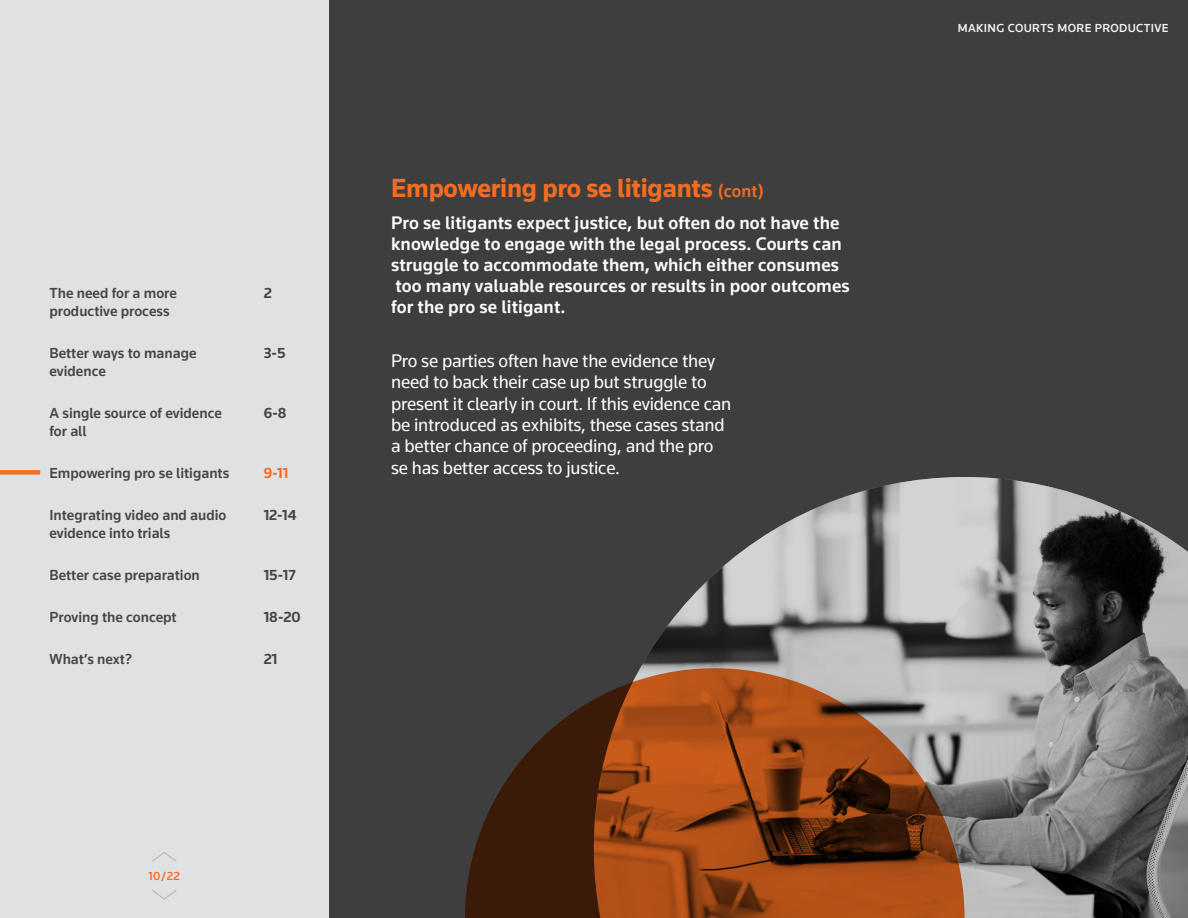
<style>
.page{position:relative;width:1188px;height:918px;background:#fff}
.page>*{position:absolute;margin:0;border:0;box-sizing:border-box;transform-origin:0 0}
.headline-orange{font:700 27px "Knowledge 2017";letter-spacing:-.01em;color:#f36e21}
.body-1{font:18.75px/21.3px "Knowledge 2017";letter-spacing:-.01em;color:#fff}
.intro-paragraph{font:500 18.75px/21px "Knowledge 2017";letter-spacing:.005em;color:#fff}
.guide{font:500 15px/18px "Knowledge 2017";color:#454647}
.guide-2{font:700 15px "Knowledge 2017";color:#454647}
.guide-3{font:700 15px "Knowledge 2017";color:#f36e21}
.t1{font:500 12px "Knowledge 2017";letter-spacing:.03em;color:#efeff0}
.t2{font:500 12px "Knowledge 2017";color:#f36e21}
.s1{font-weight:500;font-size:18px}
</style>
<div class="page">
<div style="left:328px;top:0;width:860px;height:918px;background:#3e3e3f"></div>
<div style="left:0;top:0;width:328px;height:918px;background:#e0e1e3"></div>
<div style="left:0;top:470px;width:40px;height:5px;background:#f36e21"></div>
<img style="left:640px;top:477px;width:548px;height:441px">
<svg style="left:465px;top:668px;width:500px;height:250px;background:#7f4626"></svg>
<svg style="left:152px;top:890px;width:25px;height:10px"></svg>
<svg style="left:152px;top:852px;width:25px;height:10px"></svg>
<p class="guide" style="left:50px;top:284px;width:129px">The need for a more productive process</p>
<p class="guide" style="left:50px;top:344px;width:149px">Better ways to manage evidence</p>
<p class="guide" style="left:50px;top:404px;width:174px">A single source of evidence for all</p>
<p class="guide" style="left:50px;top:464px;width:181px">Empowering pro se litigants</p>
<p class="guide" style="left:50px;top:506px;width:178px">Integrating video and audio evidence into trials</p>
<p class="guide" style="left:50px;top:566px;width:152px">Better case preparation</p>
<p class="guide" style="left:50px;top:608px;width:129px">Proving the concept</p>
<p class="guide" style="left:50px;top:650px;width:84px">What’s next?</p>
<p class="guide-2" style="left:264px;top:284px;width:10px">2</p>
<p class="guide-2" style="left:264px;top:344px;width:23px">3-5</p>
<p class="guide-2" style="left:264px;top:404px;width:24px">6-8</p>
<p class="guide-3" style="left:264px;top:464px;width:26px">9-11</p>
<p class="guide-2" style="left:264px;top:506px;width:34px">12-14</p>
<p class="guide-2" style="left:264px;top:566px;width:34px">15-17</p>
<p class="guide-2" style="left:264px;top:608px;width:39px">18-20</p>
<p class="guide-2" style="left:264px;top:650px;width:15px">21</p>
<p class="t2" style="left:148px;top:868px;width:33px">10/22</p>
<p class="headline-orange" style="left:391px;top:172px;width:374px">Empowering pro se litigants <span class="s1">(cont)</span></p>
<p class="intro-paragraph" style="left:391px;top:212px;width:460px">Pro se litigants expect justice, but often do not have the knowledge to engage with the legal process. Courts can struggle to accommodate them, which either consumes too many valuable resources or results in poor outcomes for the pro se litigant.</p>
<p class="body-1" style="left:391px;top:350px;width:342px">Pro se parties often have the evidence they need to back their case up but struggle to present it clearly in court. If this evidence can be introduced as exhibits, these cases stand a better chance of proceeding, and the pro se has better access to justice.</p>
<p class="t1" style="left:958px;top:21px;width:212px">MAKING COURTS MORE PRODUCTIVE</p>
</div>
